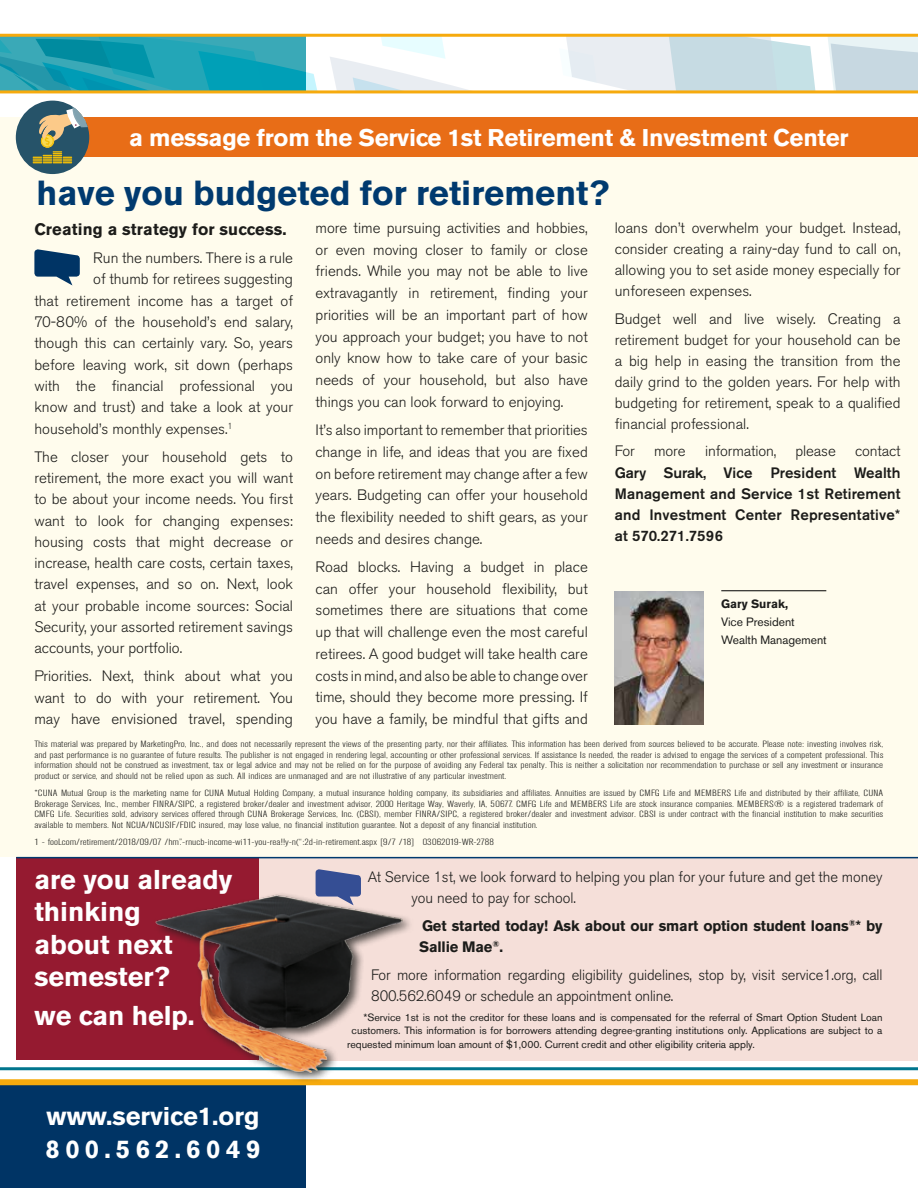
<style>
.page{position:relative;width:918px;height:1188px;background:#fff}
.page>*{position:absolute;margin:0;border:0;box-sizing:border-box;transform-origin:0 0}
.t1{font:700 34.5px "Akzidenz Grotesk BE";color:#003a6f}
.t2{font:700 27px/32.4px "Akzidenz Grotesk BE";color:#fff}
.t3{font:700 25.5px/33px "Akzidenz Grotesk BE";color:#fff}
.t4{font:700 24px "Akzidenz Grotesk BE";letter-spacing:-.01em;color:#fff}
.t5{font:700 16.5px "Akzidenz Grotesk BE";letter-spacing:.01em;color:#1c1c1a}
.t6{font:300 15px/21.8px "Akzidenz Grotesk BE";color:#1c1c1a;text-align:justify}
.t7{font:500 15px/21px "Akzidenz Grotesk BE";letter-spacing:.01em;color:#1c1c1a;text-align:justify}
.t8{font:700 15px/21px "Akzidenz Grotesk BE";letter-spacing:-.01em;color:#1c1c1a}
.t9{font:12px/18px "Akzidenz Grotesk BE";color:#1c1c1a}
.t10{font:700 12px "Akzidenz Grotesk BE";color:#1c1c1a}
.t11{font:10.5px "Akzidenz Grotesk BE";color:#1c1c1a}
.t12{font:300 condensed 9px/10.5px "Akzidenz Grotesk BE";color:#1c1c1a;text-align:justify;scale:1.4 1}
</style>
<div class="page">
<hr style="left:0;top:1067px;width:918px;height:3px;background:#00758d">
<div style="left:0;top:1080px;width:306px;height:108px;background:#003465"></div>
<svg style="left:0;top:37px;width:918px;height:53px"></svg>
<hr style="left:0;top:90px;width:918px;height:3px;background:#f6aa0d">
<hr style="left:0;top:34px;width:918px;height:3px;background:#f6aa0d">
<div style="left:0;top:1079px;width:918px;height:6px;background:#f6aa0d"></div>
<div style="left:258px;top:857px;width:660px;height:204px;background:#f5dfd9"></div>
<div style="left:16px;top:857px;width:243px;height:203px;background:#951a30"></div>
<div style="left:0;top:117px;width:918px;height:740px;background:#fffced"></div>
<div style="left:58px;top:117px;width:860px;height:40px;background:#e86d17"></div>
<div style="left:16px;top:101px;width:73px;height:73px;background:#265369;border-radius:50%"></div>
<svg style="left:33px;top:101px;width:56px;height:62px"></svg>
<svg style="left:34px;top:249px;width:46px;height:36px"></svg>
<hr style="left:16px;top:857px;width:902px;height:1px;background:#003a6f">
<img style="left:615px;top:591px;width:88px;height:133px">
<hr style="left:721px;top:590px;width:105px;height:1px;background:#1c1c1a">
<img style="left:128px;top:886px;width:308px;height:195px">
<svg style="left:316px;top:869px;width:45px;height:36px"></svg>
<h3 class="t4" style="left:129px;top:124px;width:721px">a message from the Service 1st Retirement &amp; Investment Center</h3>
<h1 class="t1" style="left:37px;top:173px;width:574px">have you budgeted for retirement?</h1>
<p class="t5" style="left:34px;top:220px;width:254px">Creating a strategy for success.</p>
<p class="t6" style="left:93px;top:247px;width:201px">Run the numbers. There is a rule</p>
<p class="t6" style="left:93px;top:269px;width:201px">of thumb for retirees suggesting</p>
<p class="t6" style="left:34px;top:290px;width:260px">that retirement income has a target of</p>
<p class="t6" style="left:34px;top:311px;width:260px">70-80% of the household’s end salary,</p>
<p class="t6" style="left:34px;top:333px;width:260px">though this can certainly vary. So, years</p>
<p class="t6" style="left:34px;top:354px;width:260px">before leaving work, sit down (perhaps</p>
<p class="t6" style="left:34px;top:375px;width:260px">with the financial professional you</p>
<p class="t6" style="left:34px;top:397px;width:260px">know and trust) and take a look at your</p>
<p class="t6" style="left:34px;top:418px;width:200px">household’s monthly expenses.<sup>1</sup></p>
<p class="t6" style="left:34px;top:446px;width:260px;line-height:21.3px">The closer your household gets to retirement, the more exact you will want to be about your income needs. You first want to look for changing expenses: housing costs that might decrease or increase, health care costs, certain taxes, travel expenses, and so on. Next, look at your probable income sources: Social Security, your assorted retirement savings accounts, your portfolio.</p>
<p class="t6" style="left:34px;top:666px;width:260px;line-height:21.3px">Priorities. Next, think about what you want to do with your retirement. You may have envisioned travel, spending</p>
<p class="t6" style="left:316px;top:217px;width:274px">more time pursuing activities and hobbies, or even moving closer to family or close friends. While you may not be able to live extravagantly in retirement, finding your priorities will be an important part of how you approach your budget; you have to not only know how to take care of your basic needs of your household, but also have things you can look forward to enjoying.</p>
<p class="t6" style="left:316px;top:419px;width:274px">It’s also important to remember that priorities change in life, and ideas that you are fixed on before retirement may change after a few years. Budgeting can offer your household the flexibility needed to shift gears, as your needs and desires change.</p>
<p class="t6" style="left:316px;top:556px;width:274px">Road blocks. Having a budget in place can offer your household flexibility, but sometimes there are situations that come up that will challenge even the most careful retirees. A good budget will take health care costs in mind, and also be able to change over time, should they become more pressing. If you have a family, be mindful that gifts and</p>
<p class="t6" style="left:615px;top:218px;width:287px;line-height:21px">loans don’t overwhelm your budget. Instead, consider creating a rainy-day fund to call on, allowing you to set aside money especially for unforeseen expenses.</p>
<p class="t6" style="left:615px;top:308px;width:287px;line-height:21px">Budget well and live wisely. Creating a retirement budget for your household can be a big help in easing the transition from the daily grind to the golden years. For help with budgeting for retirement, speak to a qualified financial professional.</p>
<p class="t6" style="left:615px;top:441px;width:22px">For</p>
<p class="t6" style="left:654px;top:441px;width:33px">more</p>
<p class="t6" style="left:705px;top:441px;width:73px">information,</p>
<p class="t6" style="left:796px;top:441px;width:42px">please</p>
<p class="t6" style="left:855px;top:441px;width:47px">contact</p>
<p class="t7" style="left:615px;top:462px;width:287px">Gary Surak, Vice President Wealth Management and Service 1st Retirement and Investment Center Representative* at 570.271.7596</p>
<p class="t10" style="left:721px;top:596px;width:68px">Gary Surak,</p>
<p class="t9" style="left:721px;top:612px;width:107px">Vice President<br>Wealth Management</p>
<p class="t12" style="left:34px;top:739px;width:608px">This material was prepared by MarketingPro, Inc., and does not necessarily represent the views of the presenting party, nor their affiliates. This information has been derived from sources believed to be accurate. Please note: investing involves risk, and past performance is no guarantee of future results. The publisher is not engaged in rendering legal, accounting or other professional services. If assistance Is needed, the reader is advised to engage the services of a competent professional. This information should not be construed as investment, tax or legal advice and may not be relied on for the purpose of avoiding any Federal tax penalty. This is neither a solicitation nor recommendation to purchase or sell any investment or insurance product or service, and should not be relied upon as such. All indices are unmanaged and are not illustrative of any particular investment.</p>
<p class="t12" style="left:34px;top:788px;width:608px">*CUNA Mutual Group is the marketing name for CUNA Mutual Holding Company, a mutual insurance holding company, its subsidiaries and affiliates. Annuities are issued by CMFG Life and MEMBERS Life and distributed by their affiliate, CUNA Brokerage Services, Inc., member FINRA/SIPC, a registered broker/dealer and investment advisor, 2000 Heritage Way, Waverly, IA, 50677. CMFG Life and MEMBERS Life are stock insurance companies. MEMBERS® is a registered trademark of CMFG Life. Securities sold, advisory services offered through CUNA Brokerage Services, Inc. (CBSI), member FINRA/SIPC, a registered broker/dealer and investment advisor. CBSI is under contract with the financial institution to make securities available to members. Not NCUA/NCUSIF/FDIC insured, may lose value, no financial institution guarantee. Not a deposit of any financial institution.</p>
<p class="t12" style="left:34px;top:837px;width:330px">1 - fooLcom/retirement/2018/09/07 /hm’.’-rnucb-income-wi11-you-rea!!y-n(“:2d-in-retirement.aspx [9/7 /18] 03062019-WR-2788</p>
<h2 class="t2" style="left:34px;top:864px;width:199px">are you already thinking<br>about next semester?</h2>
<h2 class="t2" style="left:34px;top:1000px;width:162px">we can help.</h2>
<h3 class="t3" style="left:46px;top:1100px;width:216px">www.service1.org<br>800.562.6049</h3>
<p class="t6" style="left:412px;top:867px;width:473px;line-height:21px;text-indent:-44px">At Service 1st, we look forward to helping you plan for your future and get the money you need to pay for school.</p>
<p class="t8" style="left:419px;top:915px;width:465px">Get started today! Ask about our smart option student loans<sup>®</sup>* by<br>Sallie Mae<sup>®</sup>.</p>
<p class="t6" style="left:371px;top:964px;width:513px;line-height:21px">For more information regarding eligibility guidelines, stop by, visit service1.org, call<br>800.562.6049 or schedule an appointment online.</p>
<p class="t11" style="left:364px;top:1011px;width:520px">*Service 1st is not the creditor for these loans and is compensated for the referral of Smart Option Student Loan</p>
<p class="t11" style="left:352px;top:1024px;width:532px">customers. This information is for borrowers attending degree-granting institutions only. Applications are subject to a</p>
<p class="t11" style="left:347px;top:1038px;width:409px">requested minimum loan amount of $1,000. Current credit and other eligibility criteria apply.</p>
</div>
